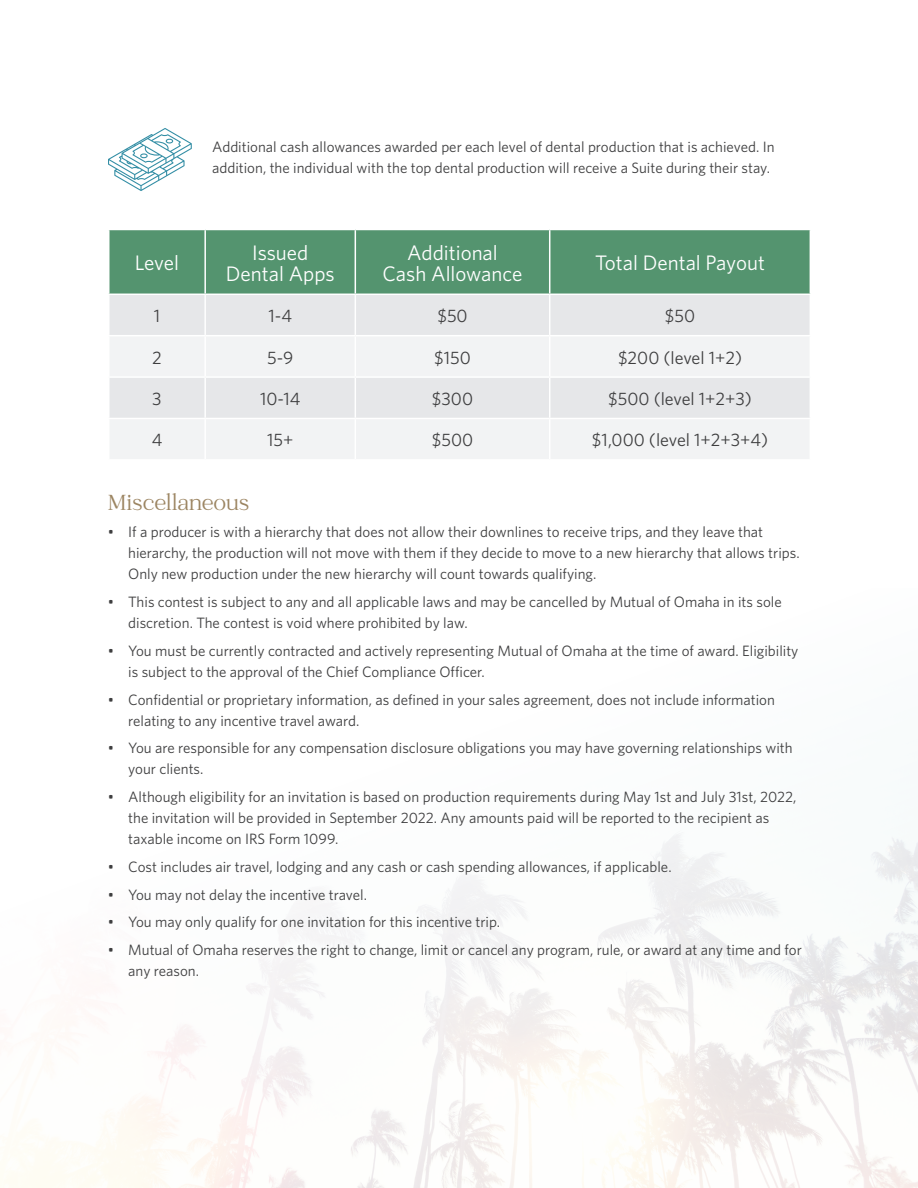
<style>
.page{position:relative;width:918px;height:1188px;background:#fff}
.page>*{position:absolute;margin:0;border:0;box-sizing:border-box;transform-origin:0 0}
.t1{font:24px "Catchy Mager";color:#9c8562}
.t2{font:21px/21px "Whitney";color:#fff;text-align:center}
.t3{font:18px "Whitney";color:#3e3e3f}
.t4{font:15px/21px "Whitney";color:#3e3e3f}
</style>
<div class="page">
<img style="left:3px;top:833px;width:915px;height:355px">
<div style="left:110px;top:230px;width:700px;height:64px;background:#54946f"></div>
<div style="left:110px;top:295px;width:700px;height:40px;background:#e6e7e9"></div>
<svg style="left:110px;top:337px;width:700px;height:122px;fill:#f2f3f4"></svg>
<hr style="left:204px;top:295px;width:2px;height:40px;background:#fff">
<hr style="left:355px;top:295px;width:1px;height:40px;background:#fff">
<hr style="left:549px;top:295px;width:1px;height:40px;background:#fff">
<hr style="left:204px;top:336px;width:2px;height:40px;background:#fff">
<hr style="left:355px;top:336px;width:1px;height:40px;background:#fff">
<hr style="left:549px;top:336px;width:1px;height:40px;background:#fff">
<hr style="left:108px;top:376px;width:97px;height:2px;background:#fff">
<hr style="left:205px;top:376px;width:150px;height:2px;background:#fff">
<hr style="left:204px;top:378px;width:2px;height:40px;background:#fff">
<hr style="left:355px;top:376px;width:195px;height:2px;background:#fff">
<hr style="left:355px;top:378px;width:1px;height:40px;background:#fff">
<hr style="left:550px;top:376px;width:261px;height:2px;background:#fff">
<hr style="left:549px;top:378px;width:1px;height:40px;background:#fff">
<hr style="left:108px;top:418px;width:97px;height:1px;background:#fff">
<hr style="left:205px;top:418px;width:150px;height:1px;background:#fff">
<hr style="left:204px;top:419px;width:2px;height:40px;background:#fff">
<hr style="left:355px;top:418px;width:195px;height:1px;background:#fff">
<hr style="left:355px;top:419px;width:1px;height:40px;background:#fff">
<hr style="left:550px;top:418px;width:261px;height:1px;background:#fff">
<hr style="left:549px;top:419px;width:1px;height:40px;background:#fff">
<hr style="left:204px;top:230px;width:2px;height:64px;background:#fff">
<hr style="left:355px;top:230px;width:1px;height:64px;background:#fff">
<hr style="left:549px;top:230px;width:1px;height:64px;background:#fff">
<svg style="left:108px;top:128px;width:84px;height:63px"></svg>
<p class="t4" style="left:212px;top:135px;width:564px">Additional cash allowances awarded per each level of dental production that is achieved. In addition, the individual with the top dental production will receive a Suite during their stay.</p>
<h2 class="t2" style="left:135px;top:252px;width:46px">Level</h2>
<h2 class="t2" style="left:226px;top:241px;width:110px">Issued<br>Dental Apps</h2>
<h2 class="t2" style="left:383px;top:241px;width:141px">Additional<br>Cash Allowance</h2>
<h2 class="t2" style="left:595px;top:252px;width:171px">Total Dental Payout</h2>
<p class="t3" style="left:154px;top:304px;width:8px">1</p>
<p class="t3" style="left:268px;top:304px;width:25px">1-4</p>
<p class="t3" style="left:437px;top:304px;width:32px">$50</p>
<p class="t3" style="left:665px;top:304px;width:32px">$50</p>
<p class="t3" style="left:152px;top:345px;width:11px">2</p>
<p class="t3" style="left:267px;top:345px;width:28px">5-9</p>
<p class="t3" style="left:434px;top:345px;width:38px">$150</p>
<p class="t3" style="left:618px;top:345px;width:126px">$200 (level 1+2)</p>
<p class="t3" style="left:152px;top:387px;width:11px">3</p>
<p class="t3" style="left:260px;top:387px;width:42px">10-14</p>
<p class="t3" style="left:432px;top:387px;width:43px">$300</p>
<p class="t3" style="left:608px;top:387px;width:145px">$500 (level 1+2+3)</p>
<p class="t3" style="left:152px;top:428px;width:12px">4</p>
<p class="t3" style="left:267px;top:428px;width:28px">15+</p>
<p class="t3" style="left:432px;top:428px;width:43px">$500</p>
<p class="t3" style="left:592px;top:428px;width:178px">$1,000 (level 1+2+3+4)</p>
<h1 class="t1" style="left:108px;top:489px;width:143px">Miscellaneous</h1>
<p class="t4" style="left:128px;top:521px;width:673px;text-indent:-20px">• If a producer is with a hierarchy that does not allow their downlines to receive trips, and they leave that hierarchy, the production will not move with them if they decide to move to a new hierarchy that allows trips.<br>Only new production under the new hierarchy will count towards qualifying.</p>
<p class="t4" style="left:128px;top:591px;width:655px;text-indent:-20px">• This contest is subject to any and all applicable laws and may be cancelled by Mutual of Omaha in its sole discretion. The contest is void where prohibited by law.</p>
<p class="t4" style="left:128px;top:640px;width:672px;text-indent:-20px">• You must be currently contracted and actively representing Mutual of Omaha at the time of award. Eligibility is subject to the approval of the Chief Compliance Officer.</p>
<p class="t4" style="left:128px;top:689px;width:648px;text-indent:-20px">• Confidential or proprietary information, as defined in your sales agreement, does not include information relating to any incentive travel award.</p>
<p class="t4" style="left:128px;top:737px;width:666px;text-indent:-20px">• You are responsible for any compensation disclosure obligations you may have governing relationships with your clients.</p>
<p class="t4" style="left:128px;top:786px;width:670px;text-indent:-20px">• Although eligibility for an invitation is based on production requirements during May 1st and July 31st, 2022, the invitation will be provided in September 2022. Any amounts paid will be reported to the recipient as taxable income on IRS Form 1099.</p>
<p class="t4" style="left:108px;top:856px;width:565px">• Cost includes air travel, lodging and any cash or cash spending allowances, if applicable.</p>
<p class="t4" style="left:108px;top:884px;width:260px">• You may not delay the incentive travel.</p>
<p class="t4" style="left:108px;top:911px;width:394px">• You may only qualify for one invitation for this incentive trip.</p>
<p class="t4" style="left:128px;top:939px;width:675px;text-indent:-20px">• Mutual of Omaha reserves the right to change, limit or cancel any program, rule, or award at any time and for any reason.</p>
</div>
